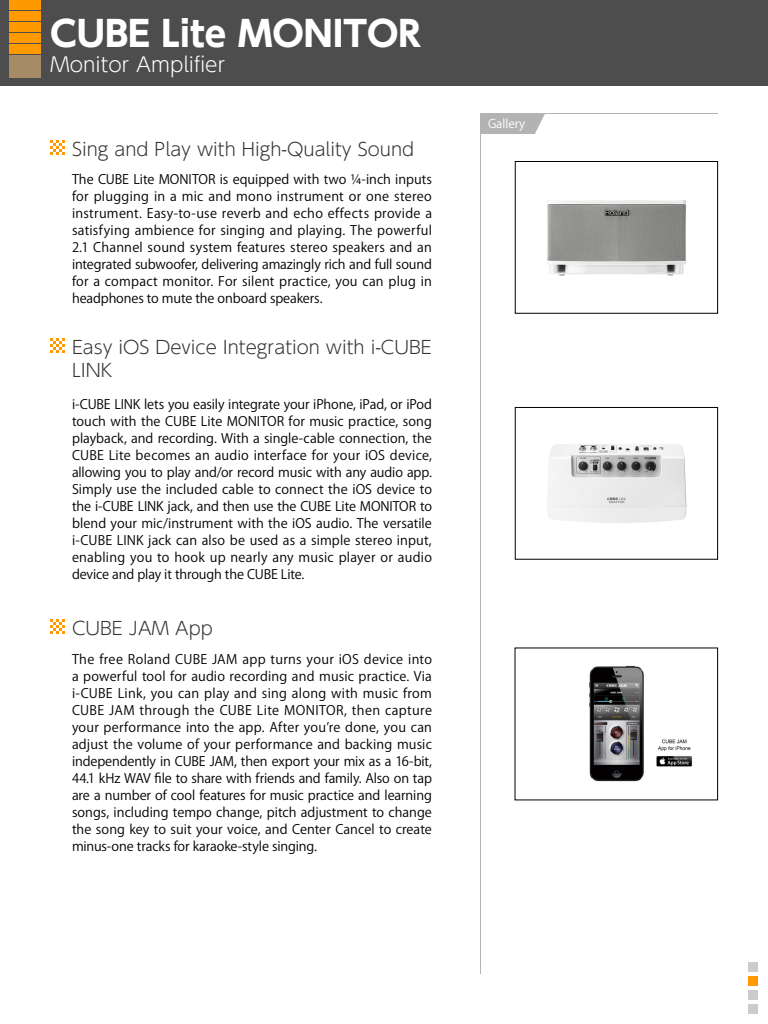
<style>
.page{position:relative;width:768px;height:1024px;background:#fff}
.page>*{position:absolute;margin:0;border:0;box-sizing:border-box;transform-origin:0 0}
.t1{font:700 35px "UD Shin Go Pro";color:#fff}
.t2{font:300 20px "UD Shin Go Pro";color:#fff}
.t3{font:300 18px/23px "UD Shin Go Pro";color:#333}
.t4{font:13px/17px "Koz Go Pro";letter-spacing:-.005em;color:#000;text-align:justify}
.t5{font:12px "Koz Go Pro";color:#fff}
</style>
<div class="page">
<div style="left:0;top:0;width:768px;height:86px;background:#4d4d4d"></div>
<div style="left:9px;top:0;width:32px;height:10px;background:#f90"></div>
<div style="left:9px;top:11px;width:32px;height:10px;background:#f90"></div>
<div style="left:9px;top:22px;width:32px;height:10px;background:#f90"></div>
<div style="left:9px;top:33px;width:32px;height:10px;background:#f90"></div>
<div style="left:9px;top:44px;width:32px;height:10px;background:#f90"></div>
<div style="left:9px;top:55px;width:32px;height:23px;background:#a58c66"></div>
<svg style="left:50px;top:140px;width:15px;height:15px"></svg>
<svg style="left:50px;top:338px;width:15px;height:15px"></svg>
<svg style="left:50px;top:619px;width:15px;height:15px"></svg>
<svg style="left:480px;top:113px;width:239px;height:861px"></svg>
<svg style="left:480px;top:113px;width:66px;height:21px"></svg>
<img style="left:517px;top:409px;width:199px;height:149px">
<div style="left:515px;top:407px;width:203px;height:153px;border:1px solid #000"></div>
<img style="left:517px;top:163px;width:199px;height:149px">
<div style="left:515px;top:161px;width:203px;height:153px;border:1px solid #000"></div>
<img style="left:517px;top:649px;width:199px;height:149px">
<div style="left:748px;top:962px;width:10px;height:10px;background:#ccc"></div>
<div style="left:748px;top:976px;width:10px;height:10px;background:#f90"></div>
<div style="left:748px;top:990px;width:10px;height:10px;background:#ccc"></div>
<div style="left:748px;top:1004px;width:10px;height:10px;background:#ccc"></div>
<p class="t1" style="left:50px;top:5px;width:372px">CUBE Lite MONITOR</p>
<p class="t2" style="left:50px;top:48px;width:177px">Monitor Amplifier</p>
<p class="t3" style="left:72px;top:137px;width:344px">Sing and Play with High-Quality Sound</p>
<p class="t4" style="left:72px;top:172px;width:362px">The CUBE Lite MONITOR is equipped with two ¼-inch inputs for plugging in a mic and mono instrument or one stereo instrument. Easy-to-use reverb and echo effects provide a satisfying ambience for singing and playing. The powerful 2.1 Channel sound system features stereo speakers and an integrated subwoofer, delivering amazingly rich and full sound for a compact monitor. For silent practice, you can plug in headphones to mute the onboard speakers.</p>
<p class="t3" style="left:72px;top:335px;width:361px">Easy iOS Device Integration with i-CUBE<br>LINK</p>
<p class="t4" style="left:72px;top:396px;width:362px">i-CUBE LINK lets you easily integrate your iPhone, iPad, or iPod touch with the CUBE Lite MONITOR for music practice, song playback, and recording. With a single-cable connection, the CUBE Lite becomes an audio interface for your iOS device, allowing you to play and/or record music with any audio app.<br>Simply use the included cable to connect the iOS device to the i-CUBE LINK jack, and then use the CUBE Lite MONITOR to blend your mic/instrument with the iOS audio. The versatile i-CUBE LINK jack can also be used as a simple stereo input, enabling you to hook up nearly any music player or audio device and play it through the CUBE Lite.</p>
<p class="t3" style="left:72px;top:616px;width:142px">CUBE JAM App</p>
<p class="t4" style="left:72px;top:651px;width:362px">The free Roland CUBE JAM app turns your iOS device into a powerful tool for audio recording and music practice. Via i-CUBE Link, you can play and sing along with music from CUBE JAM through the CUBE Lite MONITOR, then capture your performance into the app. After you’re done, you can adjust the volume of your performance and backing music independently in CUBE JAM, then export your mix as a 16-bit, 44.1 kHz WAV file to share with friends and family. Also on tap are a number of cool features for music practice and learning songs, including tempo change, pitch adjustment to change the song key to suit your voice, and Center Cancel to create minus-one tracks for karaoke-style singing.</p>
<p class="t5" style="left:488px;top:115px;width:39px">Gallery</p>
</div>
